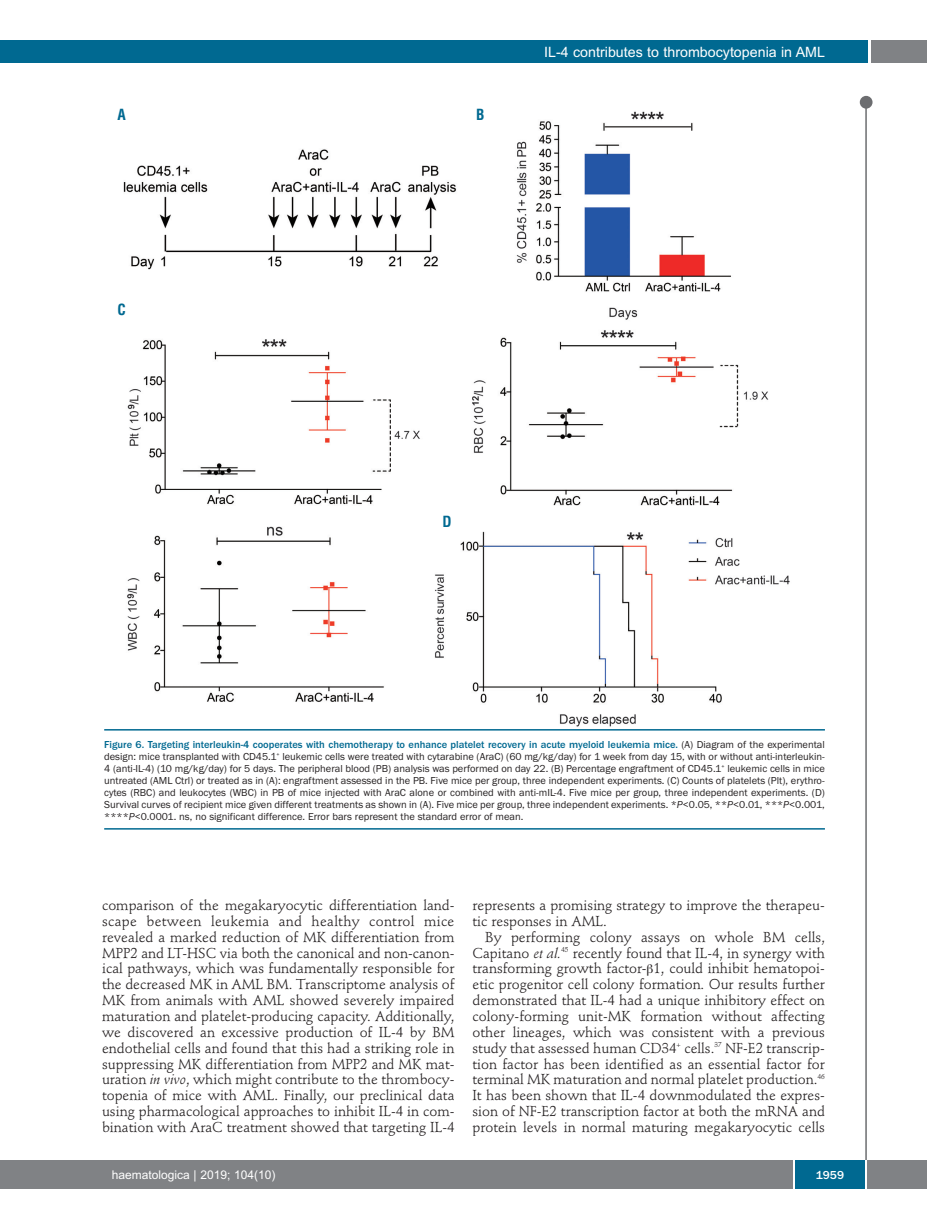
<style>
.page{position:relative;width:927px;height:1225px;background:#fff}
.page>*{position:absolute;margin:0;border:0;box-sizing:border-box;transform-origin:0 0}
.t1{font:700 condensed 15px "Helvetica";color:#006991}
.t2{font:14.25px/15.9px "Stempel Schneidler";color:#231f20;text-align:justify}
.t3{font:14.25px "Arial";color:#fff}
.t4{font:12px "Arial";color:#fff}
.t5{font:500 12px "Franklin Gothic";color:#fff}
.t6{font:10.5px/12px "Franklin Gothic";color:#231f20;text-align:justify}
.s1{font-weight:500;color:#006991}
.s2{font-style:italic}
</style>
<div class="page">
<div style="left:860px;top:96px;width:12px;height:13px;background:#6c6d70;border-radius:50%"></div>
<hr style="left:865px;top:98px;width:2px;height:1062px;background:#6c6d70">
<div style="left:871px;top:40px;width:56px;height:22px;background:#808285"></div>
<div style="left:18px;top:40px;width:849px;height:22px;background:#006991"></div>
<div style="left:17px;top:1160px;width:910px;height:28px;background:#808285"></div>
<div style="left:795px;top:1160px;width:70px;height:28px;background:#006991"></div>
<hr style="left:793px;top:1160px;width:2px;height:28px;background:#fff">
<hr style="left:865px;top:1160px;width:2px;height:28px;background:#fff">
<div style="left:0;top:40px;width:19px;height:22px;background:#006991"></div>
<div style="left:0;top:1160px;width:18px;height:28px;background:#808285"></div>
<img style="left:123px;top:111px;width:667px;height:616px">
<hr style="left:104px;top:729px;width:721px;height:1px;background:#006991">
<hr style="left:104px;top:828px;width:721px;height:1px;background:#006991">
<p class="t1" style="left:118px;top:106px;width:10px">A</p>
<p class="t1" style="left:476px;top:106px;width:10px">B</p>
<p class="t3" style="left:544px;top:44px;width:282px">IL-4 contributes to thrombocytopenia in AML</p>
<p class="t1" style="left:118px;top:301px;width:10px">C</p>
<p class="t1" style="left:443px;top:513px;width:11px">D</p>
<p class="t6" style="left:104px;top:738px;width:722px"><span class="s1">Figure 6. Targeting interleukin-4 cooperates with chemotherapy to enhance platelet recovery in acute myeloid leukemia mice.</span> (A) Diagram of the experimental design: mice transplanted with CD45.1<sup>+</sup> leukemic cells were treated with cytarabine (AraC) (60 mg/kg/day) for 1 week from day 15, with or without anti-interleukin-4 (anti-IL-4) (10 mg/kg/day) for 5 days. The peripheral blood (PB) analysis was performed on day 22. (B) Percentage engraftment of CD45.1<sup>+</sup> leukemic cells in mice untreated (AML Ctrl) or treated as in (A): engraftment assessed in the PB. Five mice per group, three independent experiments. (C) Counts of platelets (Plt), erythro&shy;cytes (RBC) and leukocytes (WBC) in PB of mice injected with AraC alone or combined with anti-mIL-4. Five mice per group, three independent experiments. (D)<br>Survival curves of recipient mice given different treatments as shown in (A). Five mice per group, three independent experiments. *<span class="s2">P</span>&lt;0.05, **<span class="s2">P</span>&lt;0.01, ***<span class="s2">P</span>&lt;0.001, ****<span class="s2">P</span>&lt;0.0001. ns, no significant difference. Error bars represent the standard error of mean.</p>
<p class="t2" style="left:102px;top:898px;width:354px">comparison of the megakaryocytic differentiation land&shy;scape between leukemia and healthy control mice revealed a marked reduction of MK differentiation from MPP2 and LT-HSC via both the canonical and non-canon&shy;ical pathways, which was fundamentally responsible for the decreased MK in AML BM. Transcriptome analysis of MK from animals with AML showed severely impaired maturation and platelet-producing capacity. Additionally, we discovered an excessive production of IL-4 by BM endothelial cells and found that this had a striking role in suppressing MK differentiation from MPP2 and MK mat&shy;uration <span class="s2">in vivo</span>, which might contribute to the thrombocy&shy;topenia of mice with AML. Finally, our preclinical data using pharmacological approaches to inhibit IL-4 in com&shy;bination with AraC treatment showed that targeting IL-4</p>
<p class="t2" style="left:472px;top:898px;width:354px">represents a promising strategy to improve the therapeu&shy;tic responses in AML.</p>
<p class="t2" style="left:472px;top:930px;width:354px;text-indent:13px">By performing colony assays on whole BM cells, Capitano <span class="s2">et al.</span><sup>45</sup> recently found that IL-4, in synergy with transforming growth factor- 1, could inhibit hematopoi&shy;etic progenitor cell colony formation. Our results further demonstrated that IL-4 had a unique inhibitory effect on colony-forming unit-MK formation without affecting other lineages, which was consistent with a previous study that assessed human CD34<sup>+</sup> cells.<sup>37</sup> NF-E2 transcrip&shy;tion factor has been identified as an essential factor for terminal MK maturation and normal platelet production.<sup>46<br></sup>It has been shown that IL-4 downmodulated the expres&shy;sion of NF-E2 transcription factor at both the mRNA and protein levels in normal maturing megakaryocytic cells</p>
<p class="t4" style="left:112px;top:1167px;width:165px">haematologica | 2019; 104(10)</p>
<p class="t5" style="left:816px;top:1167px;width:30px">1959</p>
</div>
